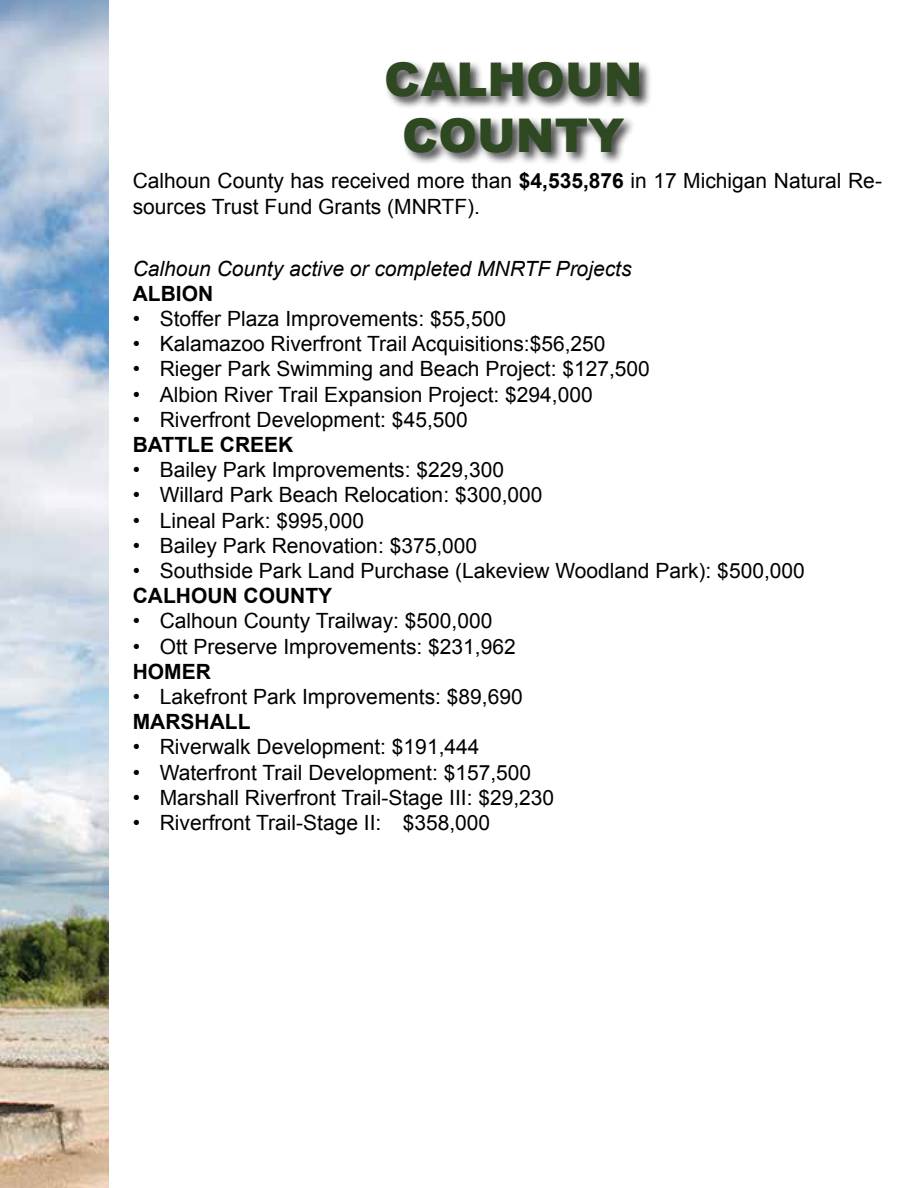
<style>
.page{position:relative;width:918px;height:1188px;background:#fff}
.page>*{position:absolute;margin:0;border:0;box-sizing:border-box;transform-origin:0 0}
.t1{font:900 46.5px/55.8px "Arial";color:#2e4822;text-align:center}
.t2{font:21px/25.2px "Arial";color:#000}
.t3{font:italic 21px "Arial";color:#000}
.t4{font:700 21px "Arial";color:#000}
.s1{font-weight:700}
</style>
<div class="page">
<div style="left:383px;top:60px;width:270px;height:106px;background:#000;opacity:.75"></div>
<img style="left:1px;top:0;width:108px;height:1188px">
<h1 class="t1" style="left:384px;top:50px;width:260px">CALHOUN<br>COUNTY</h1>
<p class="t2" style="left:133px;top:169px;width:751px">Calhoun County has received more than <span class="s1">$4,535,876</span> in 17 Michigan Natural Re&shy;sources Trust Fund Grants (MNRTF).</p>
<p class="t3" style="left:133px;top:255px;width:500px">Calhoun County active or completed MNRTF Projects</p>
<p class="t4" style="left:133px;top:280px;width:82px">ALBION</p>
<p class="t2" style="left:133px;top:306px;width:375px">• Stoffer Plaza Improvements: $55,500</p>
<p class="t2" style="left:133px;top:332px;width:474px">• Kalamazoo Riverfront Trail Acquisitions:$56,250</p>
<p class="t2" style="left:133px;top:357px;width:519px">• Rieger Park Swimming and Beach Project: $127,500</p>
<p class="t2" style="left:133px;top:382px;width:462px">• Albion River Trail Expansion Project: $294,000</p>
<p class="t2" style="left:133px;top:407px;width:337px">• Riverfront Development: $45,500</p>
<p class="t4" style="left:133px;top:431px;width:162px">BATTLE CREEK</p>
<p class="t2" style="left:133px;top:458px;width:373px">• Bailey Park Improvements: $229,300</p>
<p class="t2" style="left:133px;top:483px;width:411px">• Willard Park Beach Relocation: $300,000</p>
<p class="t2" style="left:133px;top:508px;width:233px">• Lineal Park: $995,000</p>
<p class="t2" style="left:133px;top:533px;width:346px">• Bailey Park Renovation: $375,000</p>
<p class="t2" style="left:133px;top:558px;width:674px">• Southside Park Land Purchase (Lakeview Woodland Park): $500,000</p>
<p class="t4" style="left:133px;top:582px;width:201px">CALHOUN COUNTY</p>
<p class="t2" style="left:133px;top:609px;width:361px">• Calhoun County Trailway: $500,000</p>
<p class="t2" style="left:133px;top:634px;width:384px">• Ott Preserve Improvements: $231,962</p>
<p class="t4" style="left:133px;top:658px;width:80px">HOMER</p>
<p class="t2" style="left:133px;top:684px;width:392px">• Lakefront Park Improvements: $89,690</p>
<p class="t4" style="left:133px;top:708px;width:119px">MARSHALL</p>
<p class="t2" style="left:133px;top:735px;width:348px">• Riverwalk Development: $191,444</p>
<p class="t2" style="left:133px;top:760px;width:400px">• Waterfront Trail Development: $157,500</p>
<p class="t2" style="left:133px;top:785px;width:423px">• Marshall Riverfront Trail-Stage III: $29,230</p>
<p class="t2" style="left:133px;top:810px;width:359px">• Riverfront Trail-Stage II: $358,000</p>
</div>
